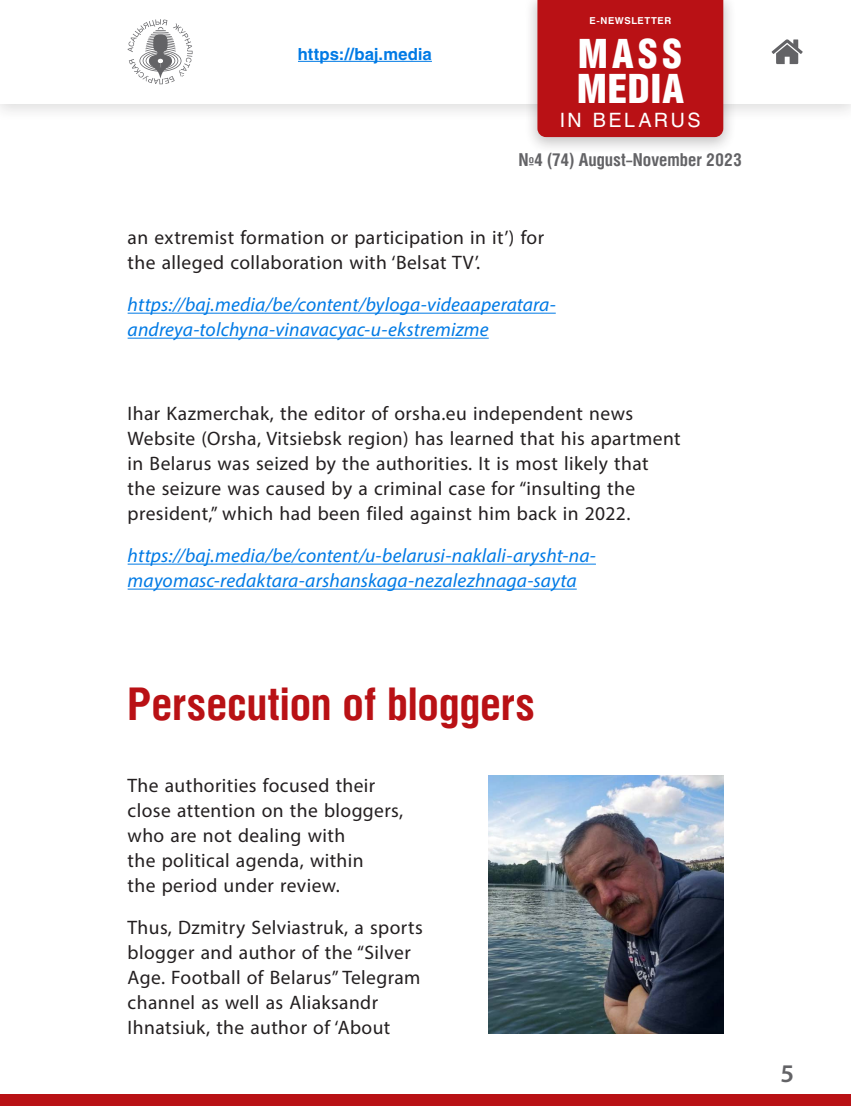
<style>
.page{position:relative;width:851px;height:1106px;background:#fff}
.page>*{position:absolute;margin:0;border:0;box-sizing:border-box;transform-origin:0 0}
.t1{font:700 45px "Helios Cond C";letter-spacing:-.005em;color:#b91115}
.t2{font:40.5px/35.2px "Helios Cond Black C";letter-spacing:.025em;color:#fff}
.t3{font:600 25.5px "Myriad Pro";color:#636366}
.t4{font:19.5px/25px "Myriad Pro";letter-spacing:.02em;color:#231f20}
.t5{font:italic 19.5px/25px "Myriad Pro";letter-spacing:.01em;color:#007ae5}
.t6{font:19.5px "Helios C";letter-spacing:.14em;color:#fff}
.t7{font:700 17.85px "Helios Cond C";color:#636366}
.t8{font:700 16.5px "Helios C";letter-spacing:.005em;color:#007ae5}
.t9{font:700 9.45px "Helios C";letter-spacing:.06em;color:#fff}
</style>
<div class="page">
<div style="left:0;top:1094px;width:850px;height:12px;background:#b91115"></div>
<hr style="left:128px;top:313px;width:427px;height:1px;background:#007ae5">
<hr style="left:128px;top:338px;width:360px;height:1px;background:#007ae5">
<hr style="left:128px;top:563px;width:468px;height:1px;background:#007ae5">
<hr style="left:128px;top:588px;width:448px;height:1px;background:#007ae5">
<img style="left:488px;top:776px;width:235px;height:257px">
<div style="left:0;top:0;width:850px;height:122px;background:#231f20;opacity:.15"></div>
<div style="left:0;top:0;width:850px;height:103px;background:#fff"></div>
<svg style="left:128px;top:19px;width:64px;height:65px"></svg>
<hr style="left:298px;top:61px;width:134px;height:1px;background:#007ae5">
<svg style="left:771px;top:39px;width:31px;height:25px"></svg>
<div style="left:523px;top:0;width:213px;height:155px;background:#231f20;opacity:.25"></div>
<div style="left:537px;top:0;width:186px;height:137px;background:#b91115"></div>
<p class="t8" style="left:298px;top:44px;width:135px">https://baj.media</p>
<p class="t9" style="left:589px;top:15px;width:83px">E-NEWSLETTER</p>
<h2 class="t2" style="left:576px;top:35px;width:109px">MASS<br>MEDIA</h2>
<p class="t6" style="left:560px;top:109px;width:142px">IN BELARUS</p>
<p class="t7" style="left:518px;top:149px;width:225px">№4 (74) August–November 2023</p>
<p class="t4" style="left:128px;top:225px;width:418px">an extremist formation or participation in it’) for the alleged collaboration with ‘Belsat TV’.</p>
<p class="t5" style="left:128px;top:292px;width:429px">https://baj.media/be/content/byloga-videaaperatara&shy;andreya-tolchyna-vinavacyac-u-ekstremizme</p>
<p class="t4" style="left:128px;top:401px;width:554px">Ihar Kazmerchak, the editor of orsha.eu independent news Website (Orsha, Vitsiebsk region) has learned that his apartment in Belarus was seized by the authorities. It is most likely that the seizure was caused by a criminal case for “insulting the president,” which had been filed against him back in 2022.</p>
<p class="t5" style="left:128px;top:543px;width:469px">https://baj.media/be/content/u-belarusi-naklali-arysht-na&shy;mayomasc-redaktara-arshanskaga-nezalezhnaga-sayta</p>
<h1 class="t1" style="left:128px;top:677px;width:409px">Persecution of bloggers</h1>
<p class="t4" style="left:128px;top:772px;width:277px">The authorities focused their close attention on the bloggers, who are not dealing with<br>the political agenda, within<br>the period under review.</p>
<p class="t4" style="left:128px;top:914px;width:296px">Thus, Dzmitry Selviastruk, a sports blogger and author of the “Silver Age. Football of Belarus” Telegram channel as well as Aliaksandr Ihnatsiuk, the author of ‘About</p>
<h3 class="t3" style="left:780px;top:1057px;width:15px">5</h3>
</div>
